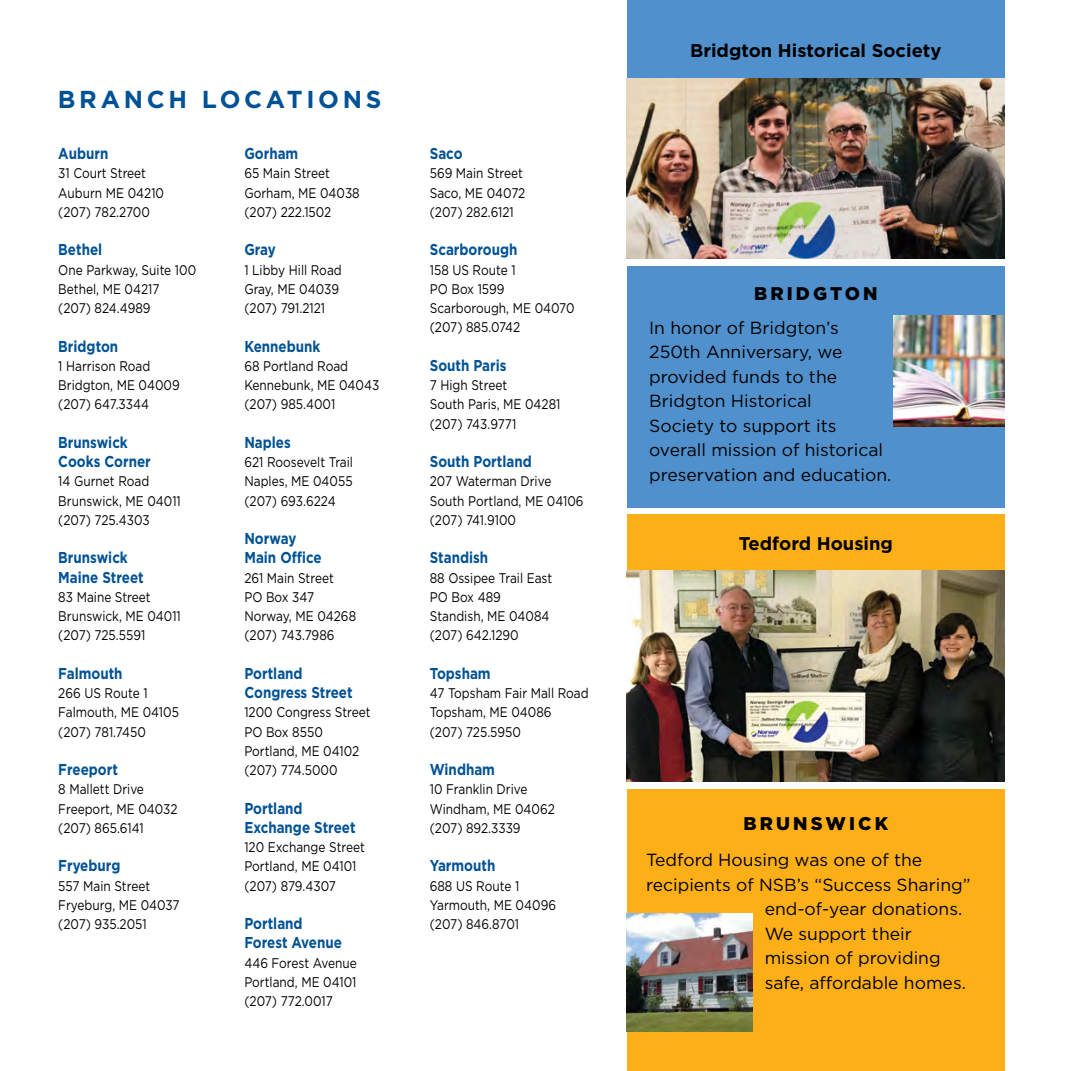
<style>
.page{position:relative;width:1071px;height:1071px;background:#fff}
.page>*{position:absolute;margin:0;border:0;box-sizing:border-box;transform-origin:0 0}
.t1{font:700 24.5px "Gotham";letter-spacing:.15em;color:#005295}
.t2{font:700 18.38px "Gotham";color:#000}
.t3{font:900 18.38px "Gotham";letter-spacing:.17em;color:#000}
.t4{font:17.5px/24.5px "Gotham";color:#000}
.t5{font:700 15.75px/19.2px "Gotham";color:#005295;scale:.85 1}
.t6{font:14px "Gotham";color:#000;scale:.85 1}
</style>
<div class="page">
<div style="left:627px;top:0;width:378px;height:83px;background:#5091cd"></div>
<div style="left:627px;top:789px;width:378px;height:282px;background:#fcaf17"></div>
<div style="left:627px;top:515px;width:378px;height:78px;background:#fcaf17"></div>
<img style="left:627px;top:570px;width:378px;height:212px">
<div style="left:627px;top:266px;width:378px;height:242px;background:#5091cd"></div>
<img style="left:627px;top:78px;width:378px;height:180px">
<img style="left:893px;top:316px;width:112px;height:111px">
<img style="left:627px;top:914px;width:125px;height:117px">
<p class="t1" style="left:58px;top:83px;width:325px">BRANCH LOCATIONS</p>
<p class="t5" style="left:58px;top:144px;width:60px">Auburn</p>
<p class="t6" style="left:58px;top:164px;width:105px">31 Court Street</p>
<p class="t6" style="left:58px;top:184px;width:126px">Auburn ME 04210</p>
<p class="t6" style="left:58px;top:203px;width:109px">(207) 782.2700</p>
<p class="t5" style="left:58px;top:240px;width:53px">Bethel</p>
<p class="t6" style="left:58px;top:261px;width:164px">One Parkway, Suite 100</p>
<p class="t6" style="left:58px;top:280px;width:121px">Bethel, ME 04217</p>
<p class="t6" style="left:58px;top:299px;width:110px">(207) 824.4989</p>
<p class="t5" style="left:58px;top:336px;width:72px">Bridgton</p>
<p class="t6" style="left:58px;top:357px;width:110px">1 Harrison Road</p>
<p class="t6" style="left:58px;top:376px;width:145px">Bridgton, ME 04009</p>
<p class="t6" style="left:58px;top:395px;width:108px">(207) 647.3344</p>
<p class="t5" style="left:58px;top:432px;width:110px">Brunswick<br>Cooks Corner</p>
<p class="t6" style="left:58px;top:472px;width:109px">14 Gurnet Road</p>
<p class="t6" style="left:58px;top:492px;width:146px">Brunswick, ME 04011</p>
<p class="t6" style="left:58px;top:511px;width:109px">(207) 725.4303</p>
<p class="t5" style="left:58px;top:548px;width:102px">Brunswick<br>Maine Street</p>
<p class="t6" style="left:58px;top:588px;width:110px">83 Maine Street</p>
<p class="t6" style="left:58px;top:607px;width:146px">Brunswick, ME 04011</p>
<p class="t6" style="left:58px;top:626px;width:104px">(207) 725.5591</p>
<p class="t5" style="left:58px;top:663px;width:77px">Falmouth</p>
<p class="t6" style="left:58px;top:684px;width:107px">266 US Route 1</p>
<p class="t6" style="left:58px;top:703px;width:143px">Falmouth, ME 04105</p>
<p class="t6" style="left:58px;top:723px;width:104px">(207) 781.7450</p>
<p class="t5" style="left:58px;top:760px;width:72px">Freeport</p>
<p class="t6" style="left:58px;top:780px;width:102px">8 Mallett Drive</p>
<p class="t6" style="left:58px;top:800px;width:142px">Freeport, ME 04032</p>
<p class="t6" style="left:58px;top:819px;width:102px">(207) 865.6141</p>
<p class="t5" style="left:58px;top:856px;width:75px">Fryeburg</p>
<p class="t6" style="left:58px;top:877px;width:110px">557 Main Street</p>
<p class="t6" style="left:58px;top:896px;width:144px">Fryeburg, ME 04037</p>
<p class="t6" style="left:58px;top:915px;width:106px">(207) 935.2051</p>
<p class="t5" style="left:244px;top:144px;width:65px">Gorham</p>
<p class="t6" style="left:244px;top:164px;width:102px">65 Main Street</p>
<p class="t6" style="left:244px;top:184px;width:137px">Gorham, ME 04038</p>
<p class="t6" style="left:244px;top:203px;width:104px">(207) 222.1502</p>
<p class="t5" style="left:244px;top:240px;width:38px">Gray</p>
<p class="t6" style="left:244px;top:261px;width:116px">1 Libby Hill Road</p>
<p class="t6" style="left:244px;top:280px;width:113px">Gray, ME 04039</p>
<p class="t6" style="left:244px;top:299px;width:97px">(207) 791.2121</p>
<p class="t5" style="left:244px;top:336px;width:91px">Kennebunk</p>
<p class="t6" style="left:244px;top:357px;width:124px">68 Portland Road</p>
<p class="t6" style="left:244px;top:376px;width:160px">Kennebunk, ME 04043</p>
<p class="t6" style="left:244px;top:395px;width:108px">(207) 985.4001</p>
<p class="t5" style="left:244px;top:432px;width:56px">Naples</p>
<p class="t6" style="left:244px;top:453px;width:129px">621 Roosevelt Trail</p>
<p class="t6" style="left:244px;top:472px;width:129px">Naples, ME 04055</p>
<p class="t6" style="left:244px;top:492px;width:109px">(207) 693.6224</p>
<p class="t5" style="left:244px;top:529px;width:92px">Norway<br>Main Office</p>
<p class="t6" style="left:244px;top:569px;width:107px">261 Main Street</p>
<p class="t6" style="left:244px;top:588px;width:84px">PO Box 347</p>
<p class="t6" style="left:244px;top:607px;width:133px">Norway, ME 04268</p>
<p class="t6" style="left:244px;top:626px;width:108px">(207) 743.7986</p>
<p class="t5" style="left:244px;top:663px;width:70px">Portland</p>
<p class="t5" style="left:244px;top:683px;width:129px">Congress Street</p>
<p class="t6" style="left:244px;top:703px;width:150px">1200 Congress Street</p>
<p class="t6" style="left:244px;top:723px;width:94px">PO Box 8550</p>
<p class="t6" style="left:244px;top:742px;width:137px">Portland, ME 04102</p>
<p class="t6" style="left:244px;top:761px;width:111px">(207) 774.5000</p>
<p class="t5" style="left:244px;top:798px;width:132px">Portland<br>Exchange Street</p>
<p class="t6" style="left:244px;top:838px;width:143px">120 Exchange Street</p>
<p class="t6" style="left:244px;top:857px;width:133px">Portland, ME 04101</p>
<p class="t6" style="left:244px;top:877px;width:109px">(207) 879.4307</p>
<p class="t5" style="left:244px;top:914px;width:70px">Portland</p>
<p class="t5" style="left:244px;top:933px;width:116px">Forest Avenue</p>
<p class="t6" style="left:244px;top:954px;width:134px">446 Forest Avenue</p>
<p class="t6" style="left:244px;top:973px;width:133px">Portland, ME 04101</p>
<p class="t6" style="left:244px;top:992px;width:106px">(207) 772.0017</p>
<p class="t5" style="left:430px;top:144px;width:40px">Saco</p>
<p class="t6" style="left:430px;top:164px;width:111px">569 Main Street</p>
<p class="t6" style="left:430px;top:184px;width:114px">Saco, ME 04072</p>
<p class="t6" style="left:430px;top:203px;width:100px">(207) 282.6121</p>
<p class="t5" style="left:430px;top:240px;width:105px">Scarborough</p>
<p class="t6" style="left:430px;top:261px;width:102px">158 US Route 1</p>
<p class="t6" style="left:430px;top:280px;width:89px">PO Box 1599</p>
<p class="t6" style="left:430px;top:299px;width:172px">Scarborough, ME 04070</p>
<p class="t6" style="left:430px;top:318px;width:108px">(207) 885.0742</p>
<p class="t5" style="left:430px;top:355px;width:92px">South Paris</p>
<p class="t6" style="left:430px;top:376px;width:93px">7 High Street</p>
<p class="t6" style="left:430px;top:395px;width:155px">South Paris, ME 04281</p>
<p class="t6" style="left:430px;top:415px;width:103px">(207) 743.9771</p>
<p class="t5" style="left:430px;top:452px;width:121px">South Portland</p>
<p class="t6" style="left:430px;top:472px;width:145px">207 Waterman Drive</p>
<p class="t6" style="left:430px;top:492px;width:183px">South Portland, ME 04106</p>
<p class="t6" style="left:430px;top:511px;width:103px">(207) 741.9100</p>
<p class="t5" style="left:430px;top:548px;width:70px">Standish</p>
<p class="t6" style="left:430px;top:569px;width:146px">88 Ossipee Trail East</p>
<p class="t6" style="left:430px;top:588px;width:85px">PO Box 489</p>
<p class="t6" style="left:430px;top:607px;width:142px">Standish, ME 04084</p>
<p class="t6" style="left:430px;top:626px;width:106px">(207) 642.1290</p>
<p class="t5" style="left:430px;top:663px;width:73px">Topsham</p>
<p class="t6" style="left:430px;top:684px;width:189px">47 Topsham Fair Mall Road</p>
<p class="t6" style="left:430px;top:703px;width:145px">Topsham, ME 04086</p>
<p class="t6" style="left:430px;top:723px;width:109px">(207) 725.5950</p>
<p class="t5" style="left:430px;top:760px;width:78px">Windham</p>
<p class="t6" style="left:430px;top:780px;width:116px">10 Franklin Drive</p>
<p class="t6" style="left:430px;top:800px;width:149px">Windham, ME 04062</p>
<p class="t6" style="left:430px;top:819px;width:108px">(207) 892.3339</p>
<p class="t5" style="left:430px;top:856px;width:79px">Yarmouth</p>
<p class="t6" style="left:430px;top:877px;width:107px">688 US Route 1</p>
<p class="t6" style="left:430px;top:896px;width:150px">Yarmouth, ME 04096</p>
<p class="t6" style="left:430px;top:915px;width:107px">(207) 846.8701</p>
<p class="t2" style="left:690px;top:39px;width:253px">Bridgton Historical Society</p>
<p class="t3" style="left:754px;top:281px;width:125px">BRIDGTON</p>
<p class="t4" style="left:649px;top:315px;width:244px">In honor of Bridgton’s<br>250th Anniversary, we provided funds to the<br>Bridgton Historical<br>Society to support its overall mission of historical preservation and education.</p>
<p class="t2" style="left:739px;top:531px;width:156px">Tedford Housing</p>
<p class="t3" style="left:744px;top:811px;width:146px">BRUNSWICK</p>
<p class="t4" style="left:646px;top:847px;width:278px">Tedford Housing was one of the</p>
<p class="t4" style="left:765px;top:872px;width:207px;text-indent:-119px">recipients of NSB’s “Success Sharing” end-of-year donations.<br>We support their</p>
<p class="t4" style="left:765px;top:945px;width:203px">mission of providing safe, affordable homes.</p>
</div>
